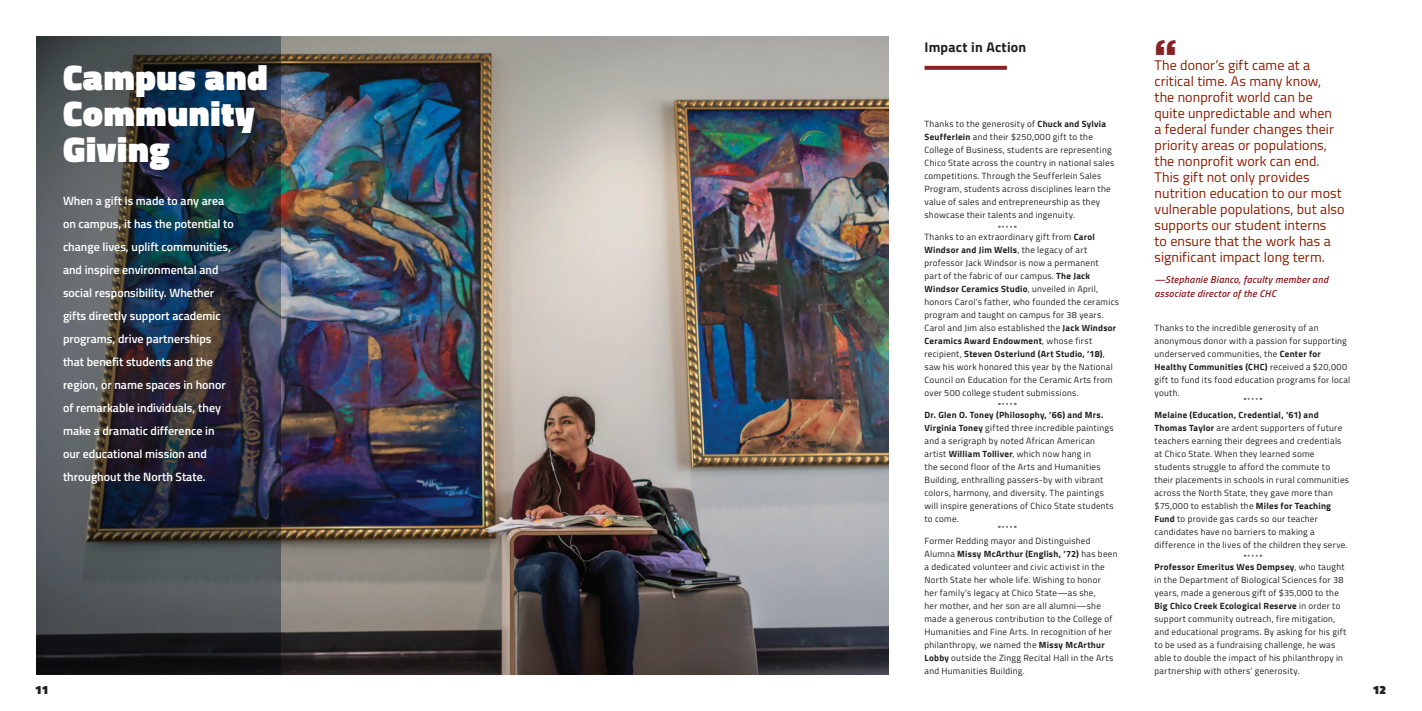
<style>
.page{position:relative;width:1422px;height:711px;background:#fff}
.page>*{position:absolute;margin:0;border:0;box-sizing:border-box;transform-origin:0 0}
.feature-kicker{font:900 41px "Gotham";color:#882324}
.t1{font:900 36px/36px "Titillium Web";letter-spacing:.02em;color:#fff}
.Body_Copy{font:14px/16px "Titillium Web";letter-spacing:.005em;color:#891a02}
.Body_Copy-2{font:700 14px "Titillium Web";letter-spacing:.015em;color:#231f20}
.t2{font:600 12px/23px "Titillium Web";color:#fff}
.t3{font:900 12px "Titillium Web";color:#231f20}
.Body_Copy-3{font:italic 600 10px/14px "Titillium Web";letter-spacing:.025em;color:#882324}
.Body_Copy-4{font:9px/13px "Titillium Web";letter-spacing:.03em;color:#231f20}
.s1{font-weight:700}
</style>
<div class="page">
<img style="left:280px;top:36px;width:609px;height:638px">
<img style="left:36px;top:36px;width:244px;height:639px">
<svg style="left:924px;top:66px;width:83px;height:4px"></svg>
<svg style="left:999px;top:226px;width:17px;height:2px"></svg>
<svg style="left:999px;top:403px;width:17px;height:2px"></svg>
<svg style="left:999px;top:526px;width:17px;height:2px"></svg>
<svg style="left:1245px;top:555px;width:16px;height:2px"></svg>
<svg style="left:1245px;top:398px;width:16px;height:2px"></svg>
<p class="t1" style="left:63px;top:60px;width:206px">Campus and<br>Community<br>Giving</p>
<p class="t2" style="left:63px;top:189px;width:172px">When a gift is made to any area on campus, it has the potential to change lives, uplift communities, and inspire environmental and social responsibility. Whether gifts directly support academic programs, drive partnerships that benefit students and the region, or name spaces in honor of remarkable individuals, they make a dramatic difference in our educational mission and throughout the North State.</p>
<p class="Body_Copy-2" style="left:924px;top:36px;width:103px">Impact in Action</p>
<p class="Body_Copy-4" style="left:924px;top:117px;width:191px">Thanks to the generosity of <span class="s1">Chuck and Sylvia Seufferlein</span> and their $250,000 gift to the College of Business, students are representing Chico State across the country in national sales competitions. Through the Seufferlein Sales Program, students across disciplines learn the value of sales and entrepreneurship as they showcase their talents and ingenuity.</p>
<p class="Body_Copy-4" style="left:924px;top:230px;width:196px">Thanks to an extraordinary gift from <span class="s1">Carol Windsor and Jim Wells</span>, the legacy of art professor Jack Windsor is now a permanent<br>part of the fabric of our campus. <span class="s1">The Jack Windsor Ceramics Studio</span>, unveiled in April, honors Carol’s father, who founded the ceramics program and taught on campus for 38 years.<br>Carol and Jim also established the <span class="s1">Jack Windsor Ceramics Award Endowment</span>, whose first recipient, <span class="s1">Steven Osterlund (Art Studio, ’18)</span>, saw his work honored this year by the National Council on Education for the Ceramic Arts from over 500 college student submissions.</p>
<p class="Body_Copy-4" style="left:924px;top:408px;width:191px"><span class="s1">Dr. Glen O. Toney (Philosophy, ’66) and Mrs.<br>Virginia Toney</span> gifted three incredible paintings and a serigraph by noted African American artist <span class="s1">William Tolliver</span>, which now hang in<br>the second floor of the Arts and Humanities Building, enthralling passers-by with vibrant colors, harmony, and diversity. The paintings will inspire generations of Chico State students to come.</p>
<p class="Body_Copy-4" style="left:924px;top:534px;width:195px">Former Redding mayor and Distinguished Alumna <span class="s1">Missy McArthur (English, ’72)</span> has been a dedicated volunteer and civic activist in the North State her whole life. Wishing to honor<br>her family’s legacy at Chico State—as she,<br>her mother, and her son are all alumni—she made a generous contribution to the College of Humanities and Fine Arts. In recognition of her philanthropy, we named the <span class="s1">Missy McArthur Lobby</span> outside the Zingg Recital Hall in the Arts and Humanities Building.</p>
<p class="feature-kicker" style="left:1155px;top:26px;width:24px">“</p>
<p class="Body_Copy" style="left:1155px;top:56px;width:192px">The donor’s gift came at a critical time. As many know,<br>the nonprofit world can be quite unpredictable and when<br>a federal funder changes their priority areas or populations, the nonprofit work can end.<br>This gift not only provides nutrition education to our most vulnerable populations, but also supports our student interns<br>to ensure that the work has a significant impact long term.</p>
<p class="Body_Copy-3" style="left:1155px;top:272px;width:175px">—Stephanie Bianco, faculty member and associate director of the CHC</p>
<p class="Body_Copy-4" style="left:1155px;top:321px;width:197px">Thanks to the incredible generosity of an anonymous donor with a passion for supporting underserved communities, the <span class="s1">Center for Healthy Communities (CHC)</span> received a $20,000 gift to fund its food education programs for local youth.</p>
<p class="Body_Copy-4" style="left:1155px;top:408px;width:196px"><span class="s1">Melaine (Education, Credential, ’61) and Thomas Taylor</span> are ardent supporters of future teachers earning their degrees and credentials at Chico State. When they learned some students struggle to afford the commute to their placements in schools in rural communities across the North State, they gave more than $75,000 to establish the <span class="s1">Miles for Teaching Fund</span> to provide gas cards so our teacher candidates have no barriers to making a difference in the lives of the children they serve.</p>
<p class="Body_Copy-4" style="left:1155px;top:560px;width:193px"><span class="s1">Professor Emeritus Wes Dempsey</span>, who taught in the Department of Biological Sciences for 38 years, made a generous gift of $35,000 to the <span class="s1">Big Chico Creek Ecological Reserve</span> in order to support community outreach, fire mitigation, and educational programs. By asking for his gift to be used as a fundraising challenge, he was able to double the impact of his philanthropy in partnership with others’ generosity.</p>
<p class="t3" style="left:35px;top:681px;width:15px">11</p>
<p class="t3" style="left:1373px;top:681px;width:15px">12</p>
</div>
